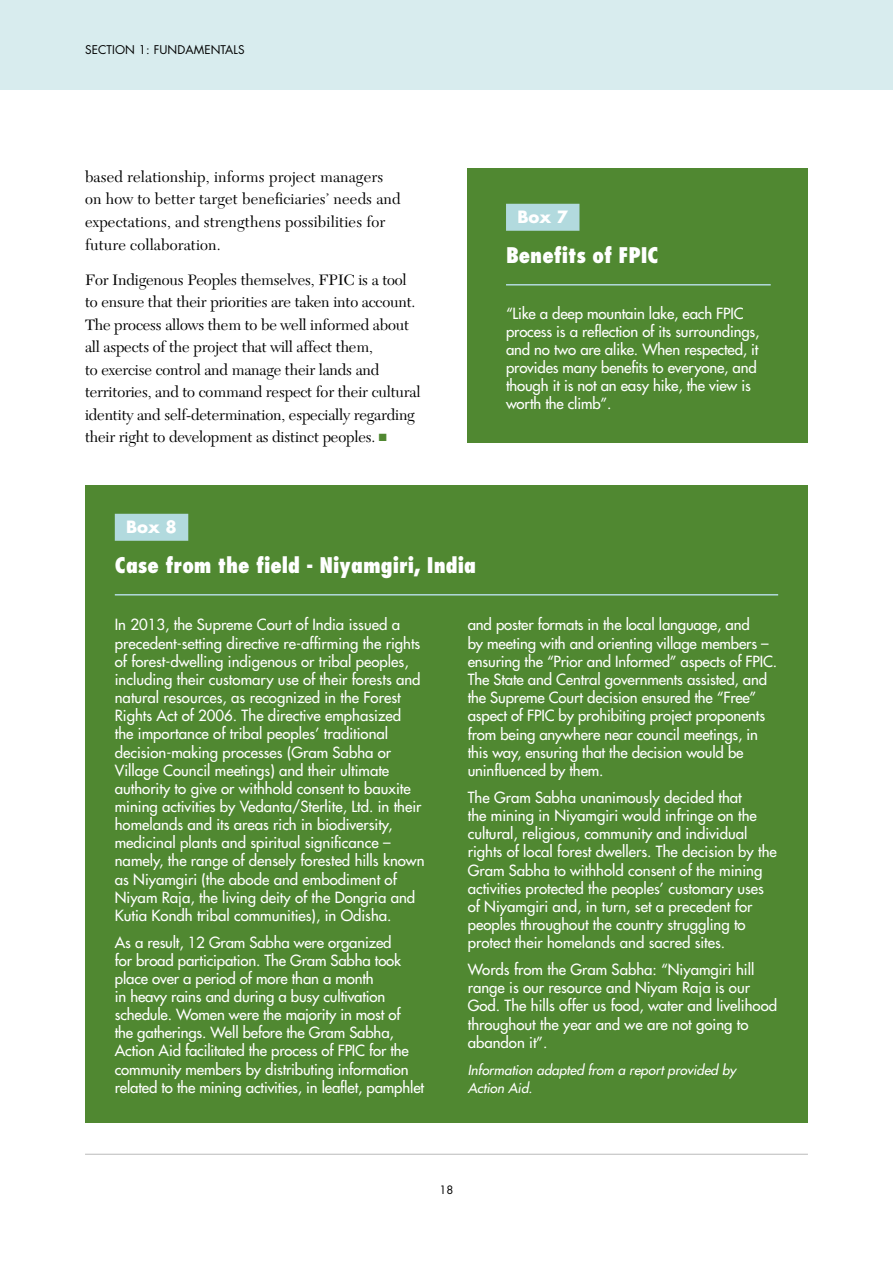
<style>
.page{position:relative;width:893px;height:1263px;background:#fff}
.page>*{position:absolute;margin:0;border:0;box-sizing:border-box;transform-origin:0 0}
.t1{font:800 condensed 21px "Futura Std";color:#fff}
.t2{font:700 16.5px "Futura Std";color:#fff}
.t3{font:15.75px/22.5px "New Caledonia";letter-spacing:-.01em;color:#000}
.t4{font:15.75px/22.5px "New Caledonia";letter-spacing:.01em;color:#000}
.t5{font:500 15px/18.1px "Futura Std";color:#fff}
.t6{font:italic 500 13.5px/18.1px "Futura Std";color:#fff}
.t7{font:11.7px "Futura Std";letter-spacing:.01em;color:#000}
.t8{font:11.25px "Futura Std";color:#000}
.s1{color:#508831}
</style>
<div class="page">
<hr style="left:85px;top:1154px;width:723px;height:1px;background:#bababa">
<div style="left:468px;top:168px;width:340px;height:274px;background:#508831"></div>
<div style="left:0;top:0;width:893px;height:89px;background:#d8ecee"></div>
<div style="left:85px;top:584px;width:723px;height:539px;background:#508831"></div>
<div style="left:506px;top:204px;width:73px;height:27px;background:#b2dade"></div>
<hr style="left:506px;top:284px;width:265px;height:2px;background:#b2dade">
<div style="left:85px;top:486px;width:723px;height:120px;background:#508831"></div>
<div style="left:115px;top:514px;width:73px;height:27px;background:#b2dade"></div>
<hr style="left:115px;top:594px;width:663px;height:1px;background:#b2dade">
<p class="t7" style="left:85px;top:43px;width:161px">SECTION 1: FUNDAMENTALS</p>
<p class="t4" style="left:85px;top:166px;width:317px">based relationship, informs project managers on how to better target beneficiaries’ needs and expectations, and strengthens possibilities for future collaboration.</p>
<p class="t3" style="left:85px;top:269px;width:337px">For Indigenous Peoples themselves, FPIC is a tool to ensure that their priorities are taken into account.<br>The process allows them to be well informed about all aspects of the project that will affect them,<br>to exercise control and manage their lands and territories, and to command respect for their cultural identity and self-determination, especially regarding their right to development as distinct peoples. <span class="s1">■</span></p>
<p class="t2" style="left:126px;top:516px;width:52px">Box 8</p>
<h1 class="t1" style="left:115px;top:552px;width:363px">Case from the field - Niyamgiri, India</h1>
<p class="t2" style="left:517px;top:206px;width:52px">Box 7</p>
<h1 class="t1" style="left:506px;top:242px;width:154px">Benefits of FPIC</h1>
<p class="t5" style="left:506px;top:305px;width:255px">“Like a deep mountain lake, each FPIC process is a reflection of its surroundings, and no two are alike. When respected, it provides many benefits to everyone, and though it is not an easy hike, the view is worth the climb”.</p>
<p class="t5" style="left:115px;top:616px;width:311px">In 2013, the Supreme Court of India issued a precedent-setting directive re-affirming the rights of forest-dwelling indigenous or tribal peoples, including their customary use of their forests and natural resources, as recognized in the Forest Rights Act of 2006. The directive emphasized<br>the importance of tribal peoples’ traditional decision-making processes (Gram Sabha or Village Council meetings) and their ultimate authority to give or withhold consent to bauxite mining activities by Vedanta/Sterlite, Ltd. in their homelands and its areas rich in biodiversity, medicinal plants and spiritual significance – namely, the range of densely forested hills known as Niyamgiri (the abode and embodiment of Niyam Raja, the living deity of the Dongria and Kutia Kondh tribal communities), in Odisha.</p>
<p class="t5" style="left:115px;top:933px;width:311px">As a result, 12 Gram Sabha were organized<br>for broad participation. The Gram Sabha took place over a period of more than a month<br>in heavy rains and during a busy cultivation schedule. Women were the majority in most of<br>the gatherings. Well before the Gram Sabha, Action Aid facilitated the process of FPIC for the community members by distributing information related to the mining activities, in leaflet, pamphlet</p>
<p class="t5" style="left:468px;top:616px;width:311px">and poster formats in the local language, and<br>by meeting with and orienting village members – ensuring the “Prior and Informed” aspects of FPIC.<br>The State and Central governments assisted, and the Supreme Court decision ensured the “Free” aspect of FPIC by prohibiting project proponents from being anywhere near council meetings, in this way, ensuring that the decision would be uninfluenced by them.</p>
<p class="t5" style="left:468px;top:788px;width:311px">The Gram Sabha unanimously decided that<br>the mining in Niyamgiri would infringe on the cultural, religious, community and individual rights of local forest dwellers. The decision by the Gram Sabha to withhold consent of the mining activities protected the peoples’ customary uses of Niyamgiri and, in turn, set a precedent for peoples throughout the country struggling to protect their homelands and sacred sites.</p>
<p class="t5" style="left:468px;top:960px;width:311px">Words from the Gram Sabha: “Niyamgiri hill range is our resource and Niyam Raja is our God. The hills offer us food, water and livelihood throughout the year and we are not going to abandon it”.</p>
<p class="t6" style="left:468px;top:1061px;width:270px">Information adapted from a report provided by<br>Action Aid.</p>
<p class="t8" style="left:440px;top:1183px;width:15px">18</p>
</div>
